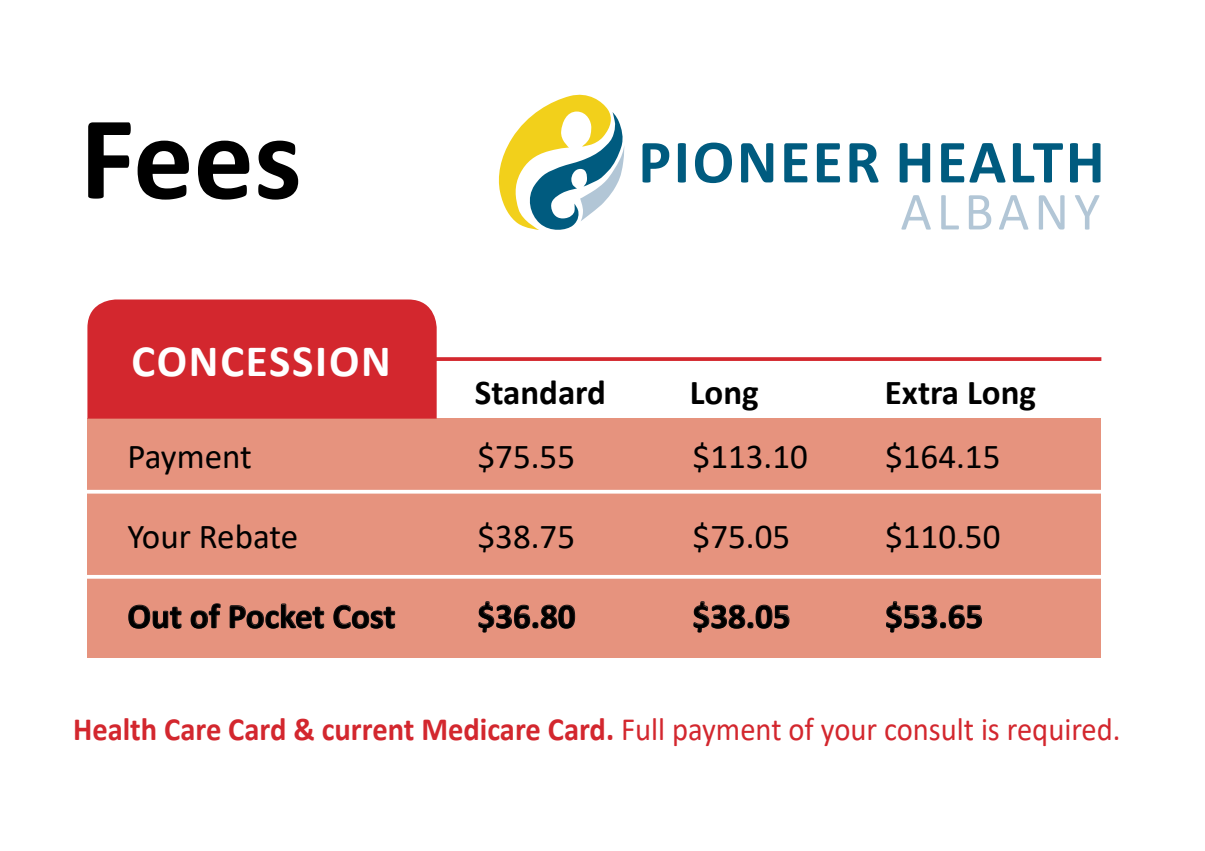
<style>
.page{position:relative;width:1205px;height:851px;background:#fff}
.page>*{position:absolute;margin:0;border:0;box-sizing:border-box;transform-origin:0 0}
.t1{font:700 120px "Calibri";color:#000}
.t2{font:700 62px "Calibri";letter-spacing:.04em;color:#005b7f}
.t3{font:54px "Calibri";letter-spacing:.09em;color:#b2c6d6}
.t4{font:700 45px "Calibri";letter-spacing:.04em;color:#fff}
.t5{font:35px "Calibri";color:#000}
.t6{font:700 35px "Calibri";color:#000}
.t7{font:700 32.5px "Calibri";color:#d3272e;scale:.94 1}
.s1{font-weight:400}
</style>
<div class="page">
<svg style="left:498px;top:94px;width:126px;height:136px"></svg>
<div style="left:87px;top:418px;width:1014px;height:239px;background:#e6937e"></div>
<div style="left:87px;top:299px;width:350px;height:119px;background:#d3272e"></div>
<svg style="left:128px;top:604px;width:54px;height:25px"></svg>
<svg style="left:190px;top:603px;width:31px;height:26px"></svg>
<svg style="left:229px;top:603px;width:96px;height:26px"></svg>
<svg style="left:333px;top:604px;width:63px;height:25px"></svg>
<svg style="left:478px;top:601px;width:98px;height:32px"></svg>
<svg style="left:693px;top:601px;width:97px;height:32px"></svg>
<svg style="left:886px;top:601px;width:97px;height:32px"></svg>
<hr style="left:65px;top:490px;width:1042px;height:3px;background:#fff">
<hr style="left:65px;top:575px;width:1042px;height:3px;background:#fff">
<svg style="left:423px;top:357px;width:678px;height:4px;background:#d5333a"></svg>
<h1 class="t1" style="left:80px;top:73px;width:223px">Fees</h1>
<h3 class="t4" style="left:132px;top:329px;width:261px">CONCESSION</h3>
<h2 class="t2" style="left:638px;top:118px;width:468px">PIONEER HEALTH</h2>
<h3 class="t3" style="left:900px;top:174px;width:201px">ALBANY</h3>
<p class="t6" style="left:475px;top:367px;width:133px">Standard</p>
<p class="t6" style="left:690px;top:367px;width:71px">Long</p>
<p class="t6" style="left:885px;top:367px;width:153px">Extra Long</p>
<p class="t5" style="left:127px;top:431px;width:126px">Payment</p>
<p class="t5" style="left:477px;top:431px;width:99px">$75.55</p>
<p class="t5" style="left:692px;top:431px;width:117px">$113.10</p>
<p class="t5" style="left:885px;top:431px;width:117px">$164.15</p>
<p class="t5" style="left:127px;top:511px;width:172px">Your Rebate</p>
<p class="t5" style="left:477px;top:511px;width:99px">$38.75</p>
<p class="t5" style="left:692px;top:511px;width:99px">$75.05</p>
<p class="t5" style="left:885px;top:511px;width:117px">$110.50</p>
<p class="t6" style="left:127px;top:591px;width:270px">Out of Pocket Cost</p>
<p class="t6" style="left:477px;top:591px;width:100px">$36.80</p>
<p class="t6" style="left:692px;top:591px;width:100px">$38.05</p>
<p class="t6" style="left:885px;top:591px;width:100px">$53.65</p>
<p class="t7" style="left:73px;top:706px;width:1116px">Health Care Card &amp; current Medicare Card. <span class="s1">Full payment of your consult is required.</span></p>
</div>
